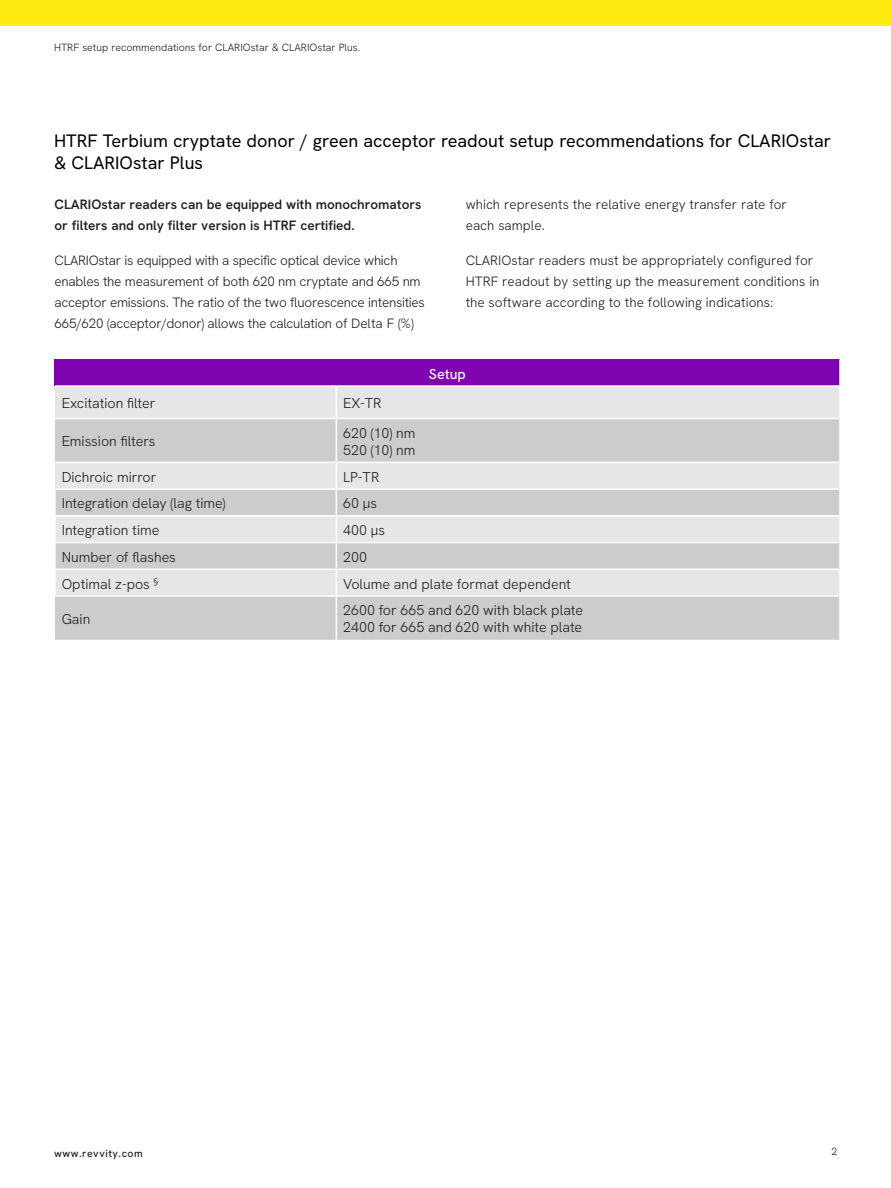
<style>
.page{position:relative;width:891px;height:1188px;background:#fff}
.page>*{position:absolute;margin:0;border:0;box-sizing:border-box;transform-origin:0 0}
.t1{font:18px/22.5px "Hanken Grotesk";color:#000}
.t2{font:300 14.25px "Hanken Grotesk";color:#231f20}
.t3{font:500 14.25px "Hanken Grotesk";color:#fff}
.t4{font:300 13.5px/21px "Hanken Grotesk";letter-spacing:-.02em;color:#231f20}
.t5{font:300 13.5px/21px "Hanken Grotesk";color:#231f20}
.t6{font:600 13.5px/21px "Hanken Grotesk";color:#231f20}
.t7{font:300 10.5px "Hanken Grotesk";color:#231f20}
.t8{font:500 10.5px "Hanken Grotesk";letter-spacing:.05em;color:#231f20}
</style>
<div class="page">
<div style="left:0;top:0;width:891px;height:26px;background:#ffeb0f"></div>
<div style="left:55px;top:359px;width:785px;height:27px;background:#7f03b0"></div>
<div style="left:55px;top:387px;width:784px;height:31px;background:#e6e6e6"></div>
<svg style="left:55px;top:419px;width:784px;height:221px;background:#d5d5d5"></svg>
<hr style="left:839px;top:359px;width:2px;height:26px;background:#fff">
<hr style="left:55px;top:385px;width:281px;height:2px;background:#fff">
<hr style="left:336px;top:385px;width:505px;height:2px;background:#fff">
<hr style="left:336px;top:387px;width:1px;height:31px;background:#fff">
<hr style="left:336px;top:419px;width:1px;height:43px;background:#fff">
<hr style="left:55px;top:462px;width:281px;height:1px;background:#fff">
<hr style="left:336px;top:462px;width:505px;height:1px;background:#fff">
<svg style="left:336px;top:463px;width:1px;height:132px"></svg>
<hr style="left:336px;top:597px;width:1px;height:43px;background:#fff">
<hr style="left:54px;top:488px;width:282px;height:2px;background:#fff">
<hr style="left:54px;top:490px;width:2px;height:25px;background:#fff">
<hr style="left:336px;top:488px;width:505px;height:2px;background:#fff">
<hr style="left:54px;top:515px;width:282px;height:2px;background:#fff">
<hr style="left:54px;top:517px;width:2px;height:25px;background:#fff">
<hr style="left:336px;top:515px;width:505px;height:2px;background:#fff">
<hr style="left:54px;top:542px;width:282px;height:1px;background:#fff">
<hr style="left:54px;top:543px;width:2px;height:26px;background:#fff">
<hr style="left:336px;top:542px;width:505px;height:1px;background:#fff">
<hr style="left:54px;top:569px;width:282px;height:1px;background:#fff">
<hr style="left:54px;top:570px;width:2px;height:25px;background:#fff">
<hr style="left:336px;top:569px;width:505px;height:1px;background:#fff">
<hr style="left:54px;top:595px;width:282px;height:2px;background:#fff">
<hr style="left:336px;top:595px;width:505px;height:2px;background:#fff">
<p class="t7" style="left:54px;top:41px;width:308px">HTRF setup recommendations for CLARIOstar &amp; CLARIOstar Plus.</p>
<p class="t1" style="left:54px;top:129px;width:779px">HTRF Terbium cryptate donor / green acceptor readout setup recommendations for CLARIOstar &amp; CLARIOstar Plus</p>
<p class="t6" style="left:55px;top:194px;width:369px">CLARIOstar readers can be equipped with monochromators or filters and only filter version is HTRF certified.</p>
<p class="t4" style="left:55px;top:249px;width:372px">CLARIOstar is equipped with a specific optical device which enables the measurement of both 620 nm cryptate and 665 nm acceptor emissions. The ratio of the two fluorescence intensities 665/620 (acceptor/donor) allows the calculation of Delta F (%)</p>
<p class="t5" style="left:466px;top:194px;width:323px">which represents the relative energy transfer rate for each sample.</p>
<p class="t5" style="left:466px;top:249px;width:355px">CLARIOstar readers must be appropriately configured for<br>HTRF readout by setting up the measurement conditions in the software according to the following indications:</p>
<p class="t2" style="left:62px;top:394px;width:95px">Excitation filter</p>
<p class="t2" style="left:343px;top:394px;width:40px">EX-TR</p>
<p class="t2" style="left:62px;top:432px;width:95px">Emission filters</p>
<p class="t2" style="left:343px;top:424px;width:74px">620 (10) nm</p>
<p class="t2" style="left:343px;top:441px;width:74px">520 (10) nm</p>
<p class="t3" style="left:429px;top:364px;width:38px">Setup</p>
<p class="t2" style="left:62px;top:467px;width:96px">Dichroic mirror</p>
<p class="t2" style="left:343px;top:467px;width:38px">LP-TR</p>
<p class="t2" style="left:62px;top:494px;width:165px">Integration delay (lag time)</p>
<p class="t2" style="left:343px;top:494px;width:35px">60 μs</p>
<p class="t2" style="left:62px;top:521px;width:99px">Integration time</p>
<p class="t2" style="left:343px;top:521px;width:43px">400 μs</p>
<p class="t2" style="left:62px;top:548px;width:116px">Number of flashes</p>
<p class="t2" style="left:343px;top:548px;width:25px">200</p>
<p class="t2" style="left:62px;top:574px;width:98px">Optimal z-pos <sup>§</sup></p>
<p class="t2" style="left:343px;top:574px;width:229px">Volume and plate format dependent</p>
<p class="t2" style="left:62px;top:610px;width:30px">Gain</p>
<p class="t2" style="left:343px;top:601px;width:242px">2600 for 665 and 620 with black plate</p>
<p class="t2" style="left:343px;top:618px;width:241px">2400 for 665 and 620 with white plate</p>
<p class="t8" style="left:54px;top:1147px;width:90px">www.revvity.com</p>
<p class="t7" style="left:832px;top:1145px;width:7px">2</p>
</div>
